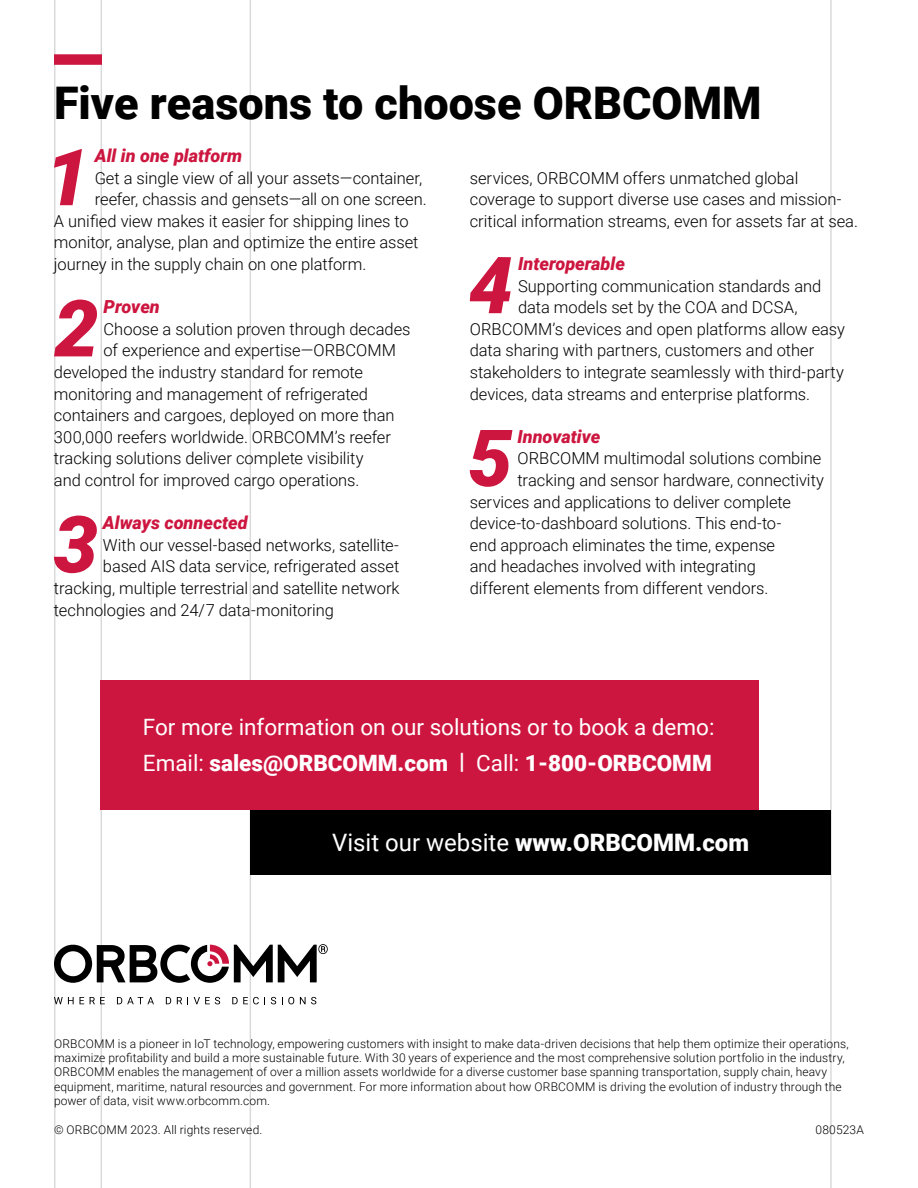
<style>
.page{position:relative;width:918px;height:1188px;background:#fff}
.page>*{position:absolute;margin:0;border:0;box-sizing:border-box;transform-origin:0 0}
.t1{font:italic 900 78.75px "Roboto";color:#cd163f}
.t2{font:900 45px "Roboto";color:#000}
.t3{font:24px "Roboto";color:#fff}
.t4{font:22.5px/36px "Roboto";color:#fff}
.t5{font:italic 900 18px "Roboto";color:#cd163f}
.t6{font:300 16.5px/21.6px "Roboto";letter-spacing:-.005em;color:#000}
.t7{font:300 12px/14.4px "Roboto";letter-spacing:.01em;color:#000}
.s1{font-weight:900}
</style>
<div class="page">
<hr style="left:54px;top:0;width:2px;height:1188px;background:#000">
<hr style="left:101px;top:0;width:1px;height:1188px;background:#000">
<hr style="left:250px;top:0;width:1px;height:1188px;background:#000">
<hr style="left:830px;top:0;width:2px;height:1188px;background:#000">
<svg style="left:54px;top:944px;width:274px;height:39px"></svg>
<svg style="left:54px;top:997px;width:20px;height:7px"></svg>
<svg style="left:80px;top:997px;width:4px;height:7px"></svg>
<svg style="left:90px;top:997px;width:15px;height:7px"></svg>
<svg style="left:117px;top:997px;width:37px;height:7px"></svg>
<svg style="left:166px;top:997px;width:5px;height:7px"></svg>
<svg style="left:177px;top:997px;width:11px;height:7px"></svg>
<svg style="left:194px;top:997px;width:26px;height:7px"></svg>
<svg style="left:232px;top:997px;width:33px;height:7px"></svg>
<svg style="left:271px;top:997px;width:5px;height:7px"></svg>
<svg style="left:282px;top:997px;width:12px;height:7px"></svg>
<svg style="left:300px;top:997px;width:16px;height:7px"></svg>
<div style="left:54px;top:54px;width:48px;height:11px;background:#cd163f"></div>
<div style="left:250px;top:810px;width:581px;height:64px;background:#000"></div>
<div style="left:101px;top:680px;width:658px;height:130px;background:#cd163f"></div>
<h2 class="t2" style="left:54px;top:71px;width:709px">Five reasons to choose ORBCOMM</h2>
<h1 class="t1" style="left:45px;top:122px;width:46px">1</h1>
<p class="t5" style="left:95px;top:143px;width:149px">All in one platform</p>
<p class="t6" style="left:470px;top:166px;width:390px">services, ORBCOMM offers unmatched global coverage to support diverse use cases and mission&shy;critical information streams, even for assets far at sea.</p>
<h1 class="t1" style="left:469px;top:230px;width:46px">4</h1>
<p class="t5" style="left:518px;top:251px;width:108px">Interoperable</p>
<p class="t6" style="left:95px;top:166px;width:329px">Get a single view of all your assets—container,</p>
<p class="t6" style="left:95px;top:188px;width:334px">reefer, chassis and gensets—all on one screen.</p>
<p class="t6" style="left:54px;top:210px;width:356px">A unified view makes it easier for shipping lines to</p>
<p class="t6" style="left:54px;top:231px;width:366px">monitor, analyse, plan and optimize the entire asset</p>
<p class="t6" style="left:54px;top:253px;width:314px">journey in the supply chain on one platform.</p>
<h1 class="t1" style="left:54px;top:273px;width:46px">2</h1>
<p class="t5" style="left:104px;top:294px;width:58px">Proven</p>
<p class="t6" style="left:518px;top:274px;width:305px">Supporting communication standards and</p>
<p class="t6" style="left:518px;top:296px;width:281px">data models set by the COA and DCSA,</p>
<p class="t6" style="left:470px;top:318px;width:377px">ORBCOMM’s devices and open platforms allow easy</p>
<p class="t6" style="left:470px;top:339px;width:346px">data sharing with partners, customers and other</p>
<p class="t6" style="left:470px;top:361px;width:376px">stakeholders to integrate seamlessly with third-party</p>
<p class="t6" style="left:470px;top:382px;width:342px">devices, data streams and enterprise platforms.</p>
<h1 class="t1" style="left:468px;top:403px;width:46px">5</h1>
<p class="t5" style="left:517px;top:424px;width:84px">Innovative</p>
<p class="t6" style="left:104px;top:318px;width:308px">Choose a solution proven through decades</p>
<p class="t6" style="left:104px;top:339px;width:294px">of experience and expertise—ORBCOMM</p>
<p class="t6" style="left:54px;top:361px;width:311px">developed the industry standard for remote</p>
<p class="t6" style="left:54px;top:382px;width:316px">monitoring and management of refrigerated</p>
<p class="t6" style="left:54px;top:404px;width:342px">containers and cargoes, deployed on more than</p>
<p class="t6" style="left:54px;top:426px;width:338px">300,000 reefers worldwide. ORBCOMM’s reefer</p>
<p class="t6" style="left:54px;top:447px;width:311px">tracking solutions deliver complete visibility</p>
<p class="t6" style="left:54px;top:469px;width:307px">and control for improved cargo operations.</p>
<h1 class="t1" style="left:54px;top:489px;width:46px">3</h1>
<p class="t5" style="left:103px;top:510px;width:146px">Always connected</p>
<p class="t6" style="left:517px;top:447px;width:306px">ORBCOMM multimodal solutions combine</p>
<p class="t6" style="left:517px;top:469px;width:308px">tracking and sensor hardware, connectivity</p>
<p class="t6" style="left:470px;top:490px;width:323px">services and applications to deliver complete</p>
<p class="t6" style="left:470px;top:512px;width:313px">device-to-dashboard solutions. This end-to-</p>
<p class="t6" style="left:470px;top:534px;width:307px">end approach eliminates the time, expense</p>
<p class="t6" style="left:470px;top:555px;width:288px">and headaches involved with integrating</p>
<p class="t6" style="left:470px;top:577px;width:300px">different elements from different vendors.</p>
<p class="t6" style="left:103px;top:534px;width:298px">With our vessel-based networks, satellite-</p>
<p class="t6" style="left:103px;top:555px;width:298px">based AIS data service, refrigerated asset</p>
<p class="t6" style="left:54px;top:577px;width:347px">tracking, multiple terrestrial and satellite network</p>
<p class="t6" style="left:54px;top:598px;width:282px">technologies and 24/7 data-monitoring</p>
<h3 class="t4" style="left:143px;top:708px;width:573px">For more information on our solutions or to book a demo:<br>Email: <span class="s1">sales@ORBCOMM.com |</span> Call: <span class="s1">1-800-ORBCOMM</span></h3>
<h3 class="t3" style="left:332px;top:825px;width:418px">Visit our website <span class="s1">www.ORBCOMM.com</span></h3>
<p class="t7" style="left:54px;top:1036px;width:796px">ORBCOMM is a pioneer in IoT technology, empowering customers with insight to make data-driven decisions that help them optimize their operations, maximize profitability and build a more sustainable future. With 30 years of experience and the most comprehensive solution portfolio in the industry, ORBCOMM enables the management of over a million assets worldwide for a diverse customer base spanning transportation, supply chain, heavy equipment, maritime, natural resources and government. For more information about how ORBCOMM is driving the evolution of industry through the power of data, visit www.orbcomm.com.</p>
<p class="t7" style="left:54px;top:1122px;width:210px">© ORBCOMM 2023. All rights reserved.</p>
<p class="t7" style="left:815px;top:1122px;width:50px">080523A</p>
</div>
